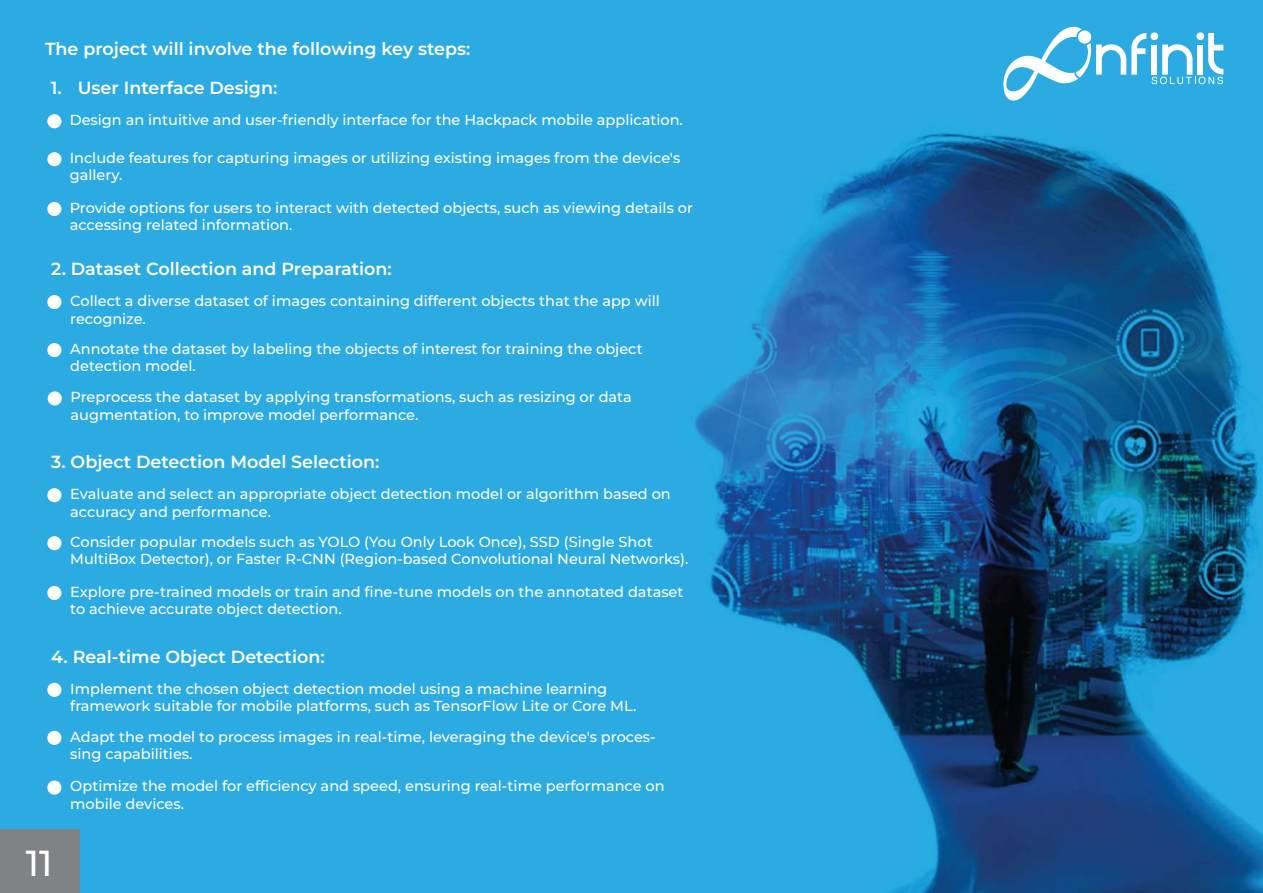
<style>
.page{position:relative;width:1263px;height:893px;background:#fff}
.page>*{position:absolute;margin:0;border:0;box-sizing:border-box;transform-origin:0 0}
.t1{font:500 36.15px "Montserrat";color:#fff}
.t2{font:600 17.55px "Montserrat";color:#fff}
.t3{font:500 14.55px/17.4px "Montserrat";color:#fff}
</style>
<div class="page">
<img style="left:0;top:0;width:1263px;height:893px">
<div style="left:47px;top:114px;width:14px;height:14px;background:#fff;border-radius:50%"></div>
<div style="left:47px;top:152px;width:14px;height:14px;background:#fff;border-radius:50%"></div>
<div style="left:47px;top:202px;width:14px;height:14px;background:#fff;border-radius:50%"></div>
<div style="left:47px;top:295px;width:14px;height:14px;background:#fff;border-radius:50%"></div>
<div style="left:47px;top:343px;width:14px;height:14px;background:#fff;border-radius:50%"></div>
<div style="left:48px;top:391px;width:14px;height:14px;background:#fff;border-radius:50%"></div>
<div style="left:47px;top:488px;width:14px;height:14px;background:#fff;border-radius:50%"></div>
<div style="left:47px;top:536px;width:14px;height:14px;background:#fff;border-radius:50%"></div>
<div style="left:47px;top:586px;width:14px;height:14px;background:#fff;border-radius:50%"></div>
<div style="left:47px;top:683px;width:14px;height:14px;background:#fff;border-radius:50%"></div>
<div style="left:47px;top:731px;width:14px;height:14px;background:#fff;border-radius:50%"></div>
<div style="left:47px;top:781px;width:14px;height:14px;background:#fff;border-radius:50%"></div>
<svg style="left:1002px;top:25px;width:221px;height:78px"></svg>
<div style="left:0;top:829px;width:79px;height:64px;background:#808285"></div>
<p class="t2" style="left:45px;top:37px;width:427px">The project will involve the following key steps:</p>
<p class="t2" style="left:51px;top:76px;width:228px">1. User Interface Design:</p>
<p class="t3" style="left:70px;top:111px;width:615px">Design an intuitive and user-friendly interface for the Hackpack mobile application.</p>
<p class="t3" style="left:70px;top:149px;width:612px">Include features for capturing images or utilizing existing images from the device's gallery.</p>
<p class="t3" style="left:70px;top:198px;width:625px">Provide options for users to interact with detected objects, such as viewing details or accessing related information.</p>
<p class="t2" style="left:51px;top:257px;width:342px">2. Dataset Collection and Preparation:</p>
<p class="t3" style="left:70px;top:292px;width:591px">Collect a diverse dataset of images containing different objects that the app will recognize.</p>
<p class="t3" style="left:70px;top:340px;width:574px">Annotate the dataset by labeling the objects of interest for training the object detection model.</p>
<p class="t3" style="left:71px;top:388px;width:563px">Preprocess the dataset by applying transformations, such as resizing or data augmentation, to improve model performance.</p>
<p class="t2" style="left:51px;top:450px;width:330px">3. Object Detection Model Selection:</p>
<p class="t3" style="left:70px;top:485px;width:602px">Evaluate and select an appropriate object detection model or algorithm based on accuracy and performance.</p>
<p class="t3" style="left:70px;top:533px;width:620px">Consider popular models such as YOLO (You Only Look Once), SSD (Single Shot<br>MultiBox Detector), or Faster R-CNN (Region-based Convolutional Neural Networks).</p>
<p class="t3" style="left:70px;top:582px;width:615px">Explore pre-trained models or train and fine-tune models on the annotated dataset to achieve accurate object detection.</p>
<p class="t2" style="left:51px;top:645px;width:275px">4. Real-time Object Detection:</p>
<p class="t3" style="left:70px;top:680px;width:568px">Implement the chosen object detection model using a machine learning framework suitable for mobile platforms, such as TensorFlow Lite or Core ML.</p>
<p class="t3" style="left:70px;top:727px;width:587px">Adapt the model to process images in real-time, leveraging the device's proces&shy;sing capabilities.</p>
<p class="t3" style="left:70px;top:777px;width:596px">Optimize the model for efficiency and speed, ensuring real-time performance on mobile devices.</p>
<h1 class="t1" style="left:26px;top:839px;width:28px">11</h1>
</div>
